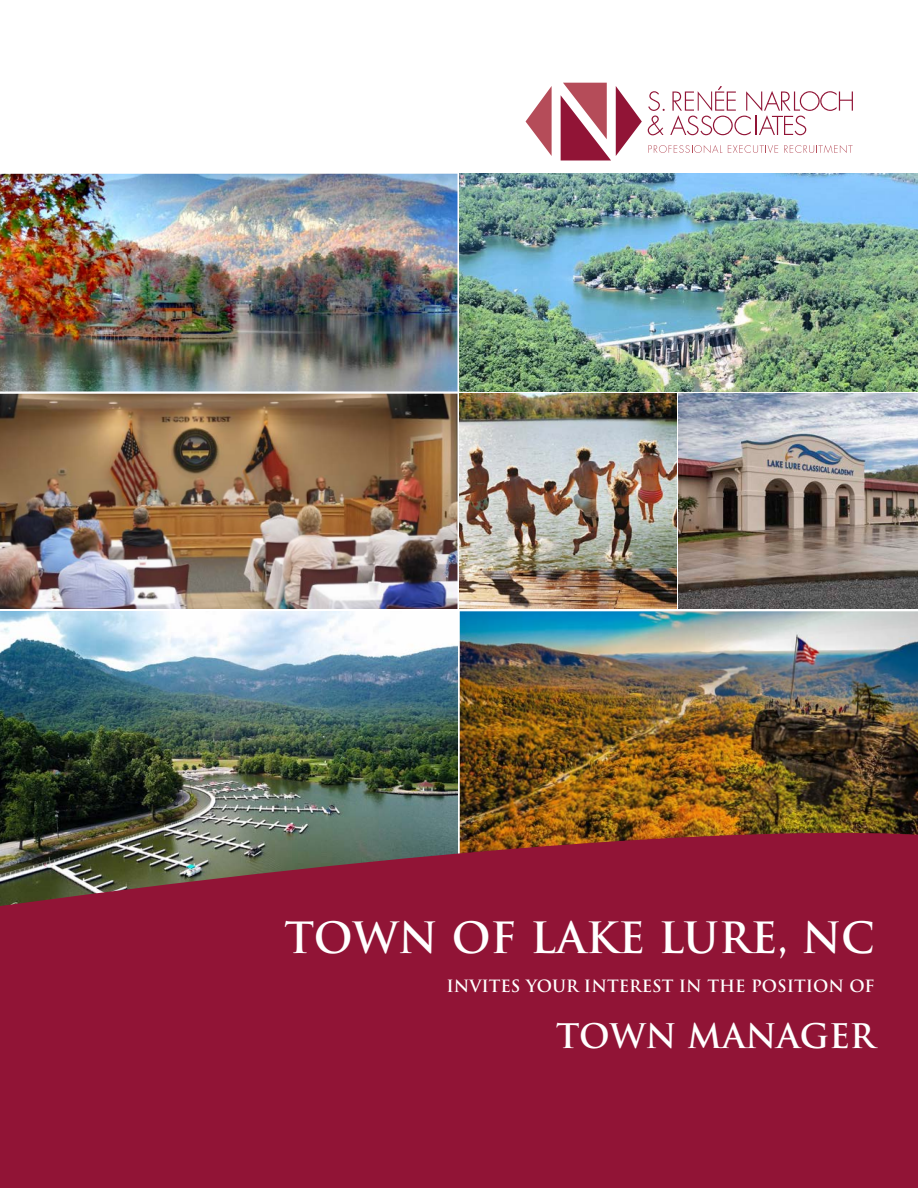
<style>
.page{position:relative;width:918px;height:1188px;background:#fff}
.page>*{position:absolute;margin:0;border:0;box-sizing:border-box;transform-origin:0 0}
.t1{font:700 42px "Trajan";color:#fff}
.t2{font:700 33px "Trajan";color:#fff}
.t3{font:700 16.5px "Trajan";color:#fff}
</style>
<div class="page">
<img style="left:0;top:611px;width:457px;height:222px">
<img style="left:460px;top:611px;width:458px;height:222px">
<img style="left:0;top:174px;width:457px;height:218px">
<svg style="left:648px;top:86px;width:205px;height:49px"></svg>
<svg style="left:648px;top:145px;width:74px;height:8px"></svg>
<svg style="left:728px;top:145px;width:50px;height:8px"></svg>
<svg style="left:784px;top:145px;width:69px;height:8px"></svg>
<svg style="left:526px;top:86px;width:26px;height:70px"></svg>
<svg style="left:561px;top:83px;width:81px;height:78px"></svg>
<img style="left:460px;top:174px;width:458px;height:218px">
<svg style="left:0;top:833px;width:918px;height:355px;background:#8e1a38"></svg>
<img style="left:460px;top:394px;width:216px;height:215px">
<img style="left:0;top:394px;width:458px;height:215px">
<img style="left:679px;top:394px;width:239px;height:215px">
<p class="t1" style="left:285px;top:912px;width:592px">TOWN OF LAKE LURE, NC</p>
<p class="t3" style="left:446px;top:976px;width:430px">INVITES YOUR INTEREST IN THE POSITION OF</p>
<p class="t2" style="left:556px;top:1015px;width:320px">TOWN MANAGER</p>
</div>
